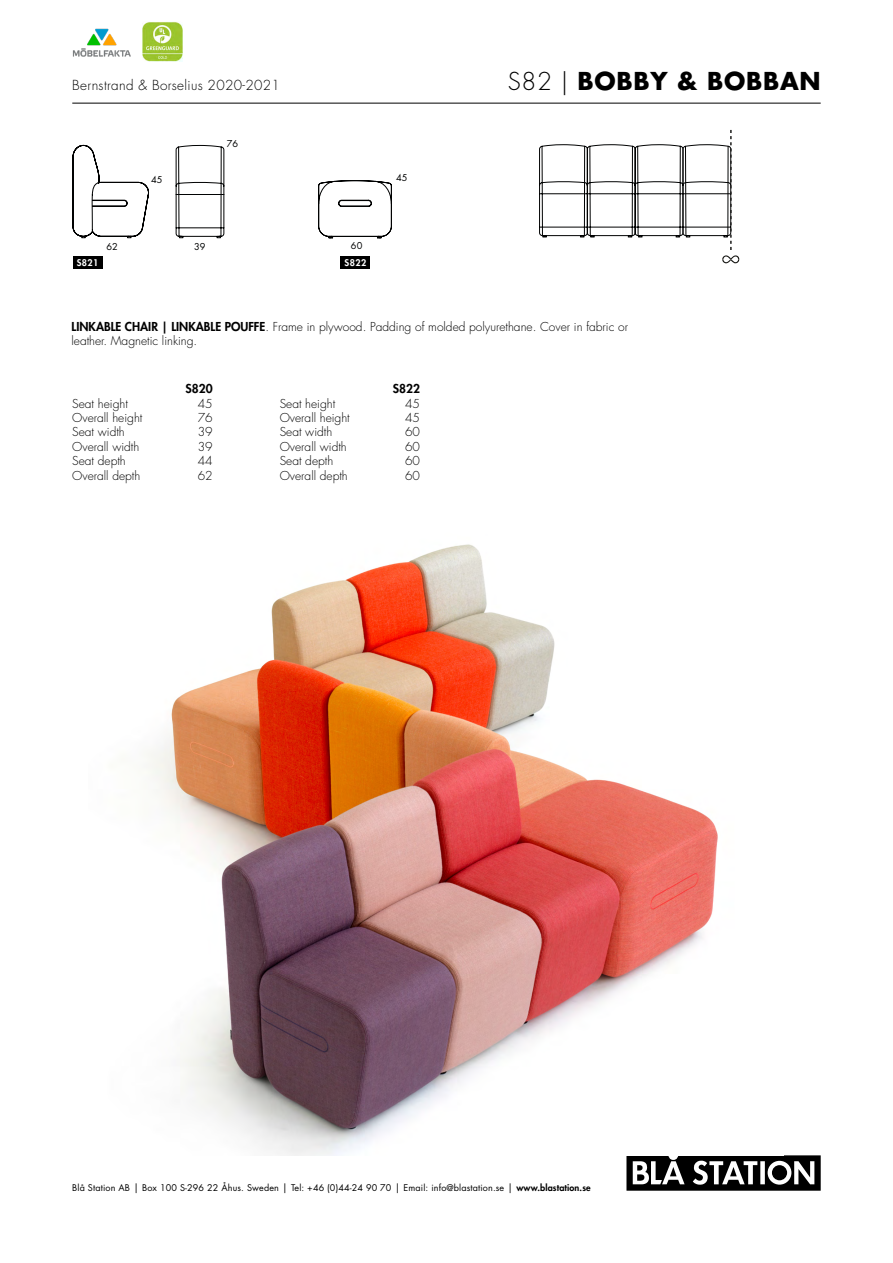
<style>
.page{position:relative;width:893px;height:1263px;background:#fff}
.page>*{position:absolute;margin:0;border:0;box-sizing:border-box;transform-origin:0 0}
.t1{font:700 24px "Futura Std";letter-spacing:.03em;color:#000}
.t2{font:300 13.5px "Futura Std";letter-spacing:.025em;color:#000}
.t3{font:300 12px/14.4px "Futura Std";color:#000}
.t4{font:800 12px "Futura Std";color:#000}
.t5{font:9.3px "Futura Std";color:#010202}
.t6{font:9px "Futura Std";letter-spacing:.015em;color:#000}
.t7{font:800 9px "Futura Std";letter-spacing:.05em;color:#fff}
.s1{font-weight:300}
.s2{font-weight:800}
.s3{font-size:9.75px}
</style>
<div class="page">
<svg style="left:626px;top:1155px;width:195px;height:36px"></svg>
<hr style="left:72px;top:103px;width:749px;height:1px;background:#000">
<div style="left:73px;top:256px;width:29px;height:13px;background:#000"></div>
<svg style="left:72px;top:145px;width:153px;height:93px"></svg>
<svg style="left:318px;top:180px;width:74px;height:59px"></svg>
<div style="left:341px;top:256px;width:29px;height:13px;background:#000"></div>
<svg style="left:539px;top:130px;width:200px;height:133px"></svg>
<img style="left:72px;top:28px;width:59px;height:29px">
<img style="left:142px;top:21px;width:40px;height:40px">
<img style="left:145px;top:544px;width:638px;height:612px">
<p class="t2" style="left:72px;top:77px;width:209px">Bernstrand &amp; Borselius 2020-2021</p>
<h1 class="t1" style="left:508px;top:65px;width:314px"><span class="s1">S82 |</span> BOBBY &amp; BOBBAN</h1>
<p class="t5" style="left:151px;top:174px;width:13px">45</p>
<p class="t5" style="left:227px;top:138px;width:13px">76</p>
<p class="t7" style="left:77px;top:257px;width:23px">S821</p>
<p class="t5" style="left:107px;top:241px;width:13px">62</p>
<p class="t5" style="left:351px;top:240px;width:13px">60</p>
<p class="t5" style="left:194px;top:241px;width:13px">39</p>
<p class="t7" style="left:345px;top:257px;width:23px">S822</p>
<p class="t5" style="left:396px;top:172px;width:13px">45</p>
<p class="t3" style="left:72px;top:319px;width:558px"><span class="s2">LINKABLE CHAIR | LINKABLE POUFFE</span>. Frame in plywood. Padding of molded polyurethane. Cover in fabric or leather. Magnetic linking.</p>
<p class="t4" style="left:393px;top:381px;width:29px">S822</p>
<p class="t3" style="left:280px;top:396px;width:57px">Seat height</p>
<p class="t3" style="left:405px;top:396px;width:16px">45</p>
<p class="t3" style="left:280px;top:411px;width:72px">Overall height</p>
<p class="t3" style="left:405px;top:411px;width:16px">45</p>
<p class="t3" style="left:280px;top:425px;width:54px">Seat width</p>
<p class="t3" style="left:405px;top:425px;width:16px">60</p>
<p class="t3" style="left:280px;top:440px;width:69px">Overall width</p>
<p class="t3" style="left:405px;top:440px;width:16px">60</p>
<p class="t3" style="left:280px;top:454px;width:55px">Seat depth</p>
<p class="t3" style="left:405px;top:454px;width:16px">60</p>
<p class="t3" style="left:280px;top:468px;width:70px">Overall depth</p>
<p class="t3" style="left:405px;top:468px;width:16px">60</p>
<p class="t4" style="left:185px;top:381px;width:29px">S820</p>
<p class="t3" style="left:72px;top:396px;width:57px">Seat height</p>
<p class="t3" style="left:198px;top:396px;width:16px">45</p>
<p class="t3" style="left:72px;top:411px;width:72px">Overall height</p>
<p class="t3" style="left:198px;top:411px;width:16px">76</p>
<p class="t3" style="left:72px;top:425px;width:54px">Seat width</p>
<p class="t3" style="left:198px;top:425px;width:16px">39</p>
<p class="t3" style="left:72px;top:440px;width:69px">Overall width</p>
<p class="t3" style="left:198px;top:440px;width:16px">39</p>
<p class="t3" style="left:72px;top:454px;width:55px">Seat depth</p>
<p class="t3" style="left:198px;top:454px;width:16px">44</p>
<p class="t3" style="left:72px;top:468px;width:70px">Overall depth</p>
<p class="t3" style="left:198px;top:468px;width:16px">62</p>
<p class="t6" style="left:72px;top:1181px;width:520px">Blå Station AB <span class="s3">|</span> Box 100 S-296 22 Åhus. Sweden <span class="s3">|</span> Tel: +46 (0)44-24 90 70 <span class="s3">|</span> Email: info@blastation.se <span class="s3">|</span> <span class="s2">www.blastation.se</span></p>
</div>
